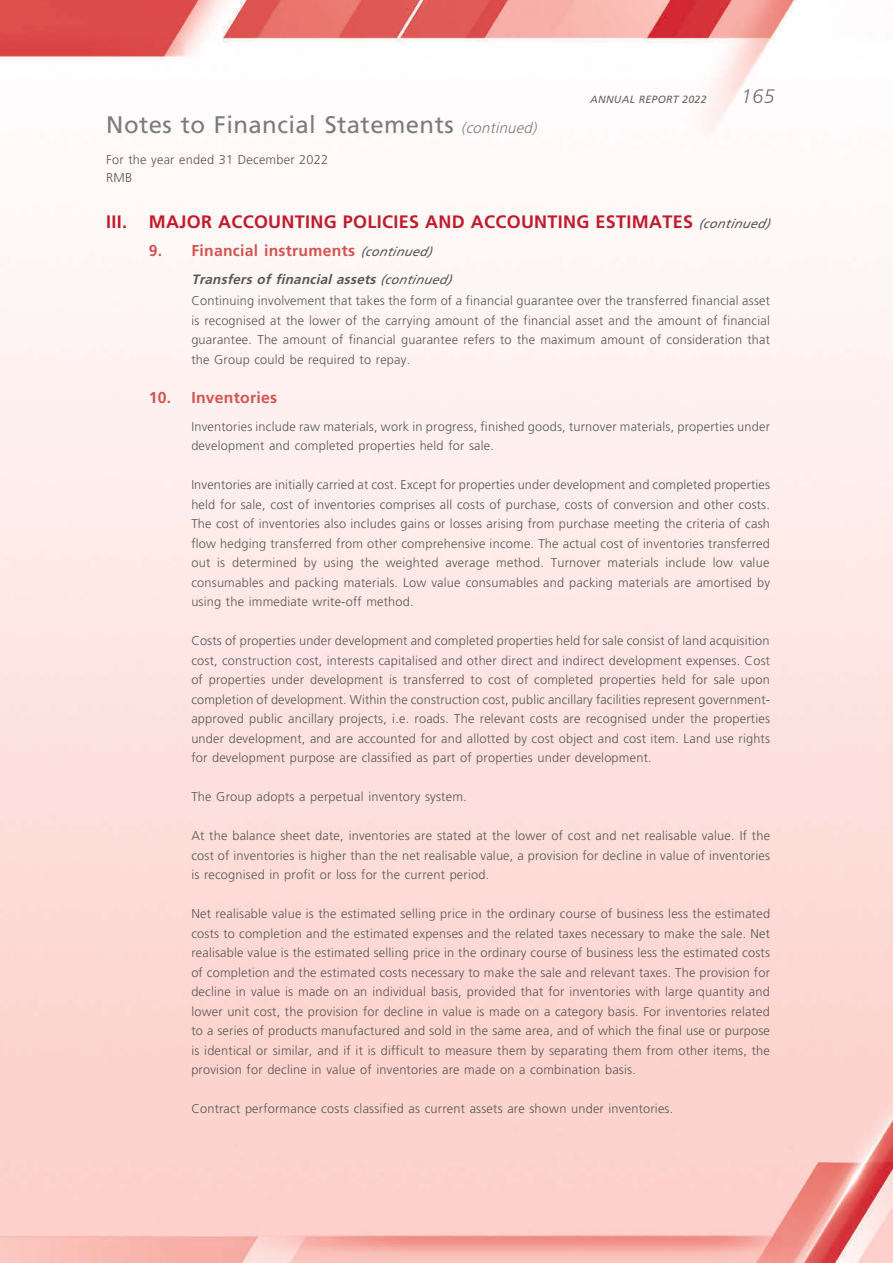
<style>
.page{position:relative;width:893px;height:1263px;background:#fff}
.page>*{position:absolute;margin:0;border:0;box-sizing:border-box;transform-origin:0 0}
.t1{font:24px "Frutiger LT Std";letter-spacing:.015em;color:#7c7b7b}
.t2{font:italic 300 19.5px "Frutiger LT Std";color:#6f6f6f}
.t3{font:700 18px "Frutiger LT Std";letter-spacing:.015em;color:#c11b2d}
.t4{font:700 15.75px "Frutiger LT Std";letter-spacing:.015em;color:#d35350}
.t5{font:italic 700 13.5px "Frutiger LT Std";color:#575756}
.t6{font:300 12.75px/19.5px "Frutiger LT Std";letter-spacing:.015em;color:#575756;text-align:justify}
.t7{font:italic 10.5px "Frutiger LT Std";letter-spacing:.03em;color:#636362}
.s1{font-weight:300;font-style:italic;font-size:15px}
.s2{font-weight:400;font-style:italic;font-size:12.75px;color:#575756}
.s3{font-weight:400;font-size:12.75px}
</style>
<div class="page">
<img style="left:0;top:0;width:893px;height:1263px">
<p class="t7" style="left:590px;top:94px;width:118px">ANNUAL REPORT 2022</p>
<h2 class="t2" style="left:741px;top:85px;width:35px">165</h2>
<h1 class="t1" style="left:106px;top:110px;width:436px">Notes to Financial Statements <span class="s1">(continued)</span></h1>
<p class="t6" style="left:106px;top:150px;width:224px;line-height:18px">For the year ended 31 December 2022<br>RMB</p>
<h3 class="t3" style="left:106px;top:211px;width:665px">III. MAJOR ACCOUNTING POLICIES AND ACCOUNTING ESTIMATES <span class="s2">(continued)</span></h3>
<p class="t4" style="left:149px;top:241px;width:284px">9. Financial instruments <span class="s2">(continued)</span></p>
<p class="t5" style="left:191px;top:271px;width:261px">Transfers of financial assets <span class="s3">(continued)</span></p>
<p class="t6" style="left:191px;top:291px;width:580px">Continuing involvement that takes the form of a financial guarantee over the transferred financial asset is recognised at the lower of the carrying amount of the financial asset and the amount of financial guarantee. The amount of financial guarantee refers to the maximum amount of consideration that the Group could be required to repay.</p>
<p class="t4" style="left:149px;top:388px;width:130px">10. Inventories</p>
<p class="t6" style="left:191px;top:417px;width:580px">Inventories include raw materials, work in progress, finished goods, turnover materials, properties under development and completed properties held for sale.</p>
<p class="t6" style="left:191px;top:475px;width:580px">Inventories are initially carried at cost. Except for properties under development and completed properties held for sale, cost of inventories comprises all costs of purchase, costs of conversion and other costs.<br>The cost of inventories also includes gains or losses arising from purchase meeting the criteria of cash flow hedging transferred from other comprehensive income. The actual cost of inventories transferred out is determined by using the weighted average method. Turnover materials include low value consumables and packing materials. Low value consumables and packing materials are amortised by using the immediate write-off method.</p>
<p class="t6" style="left:191px;top:631px;width:580px">Costs of properties under development and completed properties held for sale consist of land acquisition cost, construction cost, interests capitalised and other direct and indirect development expenses. Cost of properties under development is transferred to cost of completed properties held for sale upon completion of development. Within the construction cost, public ancillary facilities represent government&shy;approved public ancillary projects, i.e. roads. The relevant costs are recognised under the properties under development, and are accounted for and allotted by cost object and cost item. Land use rights for development purpose are classified as part of properties under development.</p>
<p class="t6" style="left:191px;top:787px;width:277px">The Group adopts a perpetual inventory system.</p>
<p class="t6" style="left:191px;top:826px;width:580px">At the balance sheet date, inventories are stated at the lower of cost and net realisable value. If the cost of inventories is higher than the net realisable value, a provision for decline in value of inventories is recognised in profit or loss for the current period.</p>
<p class="t6" style="left:191px;top:904px;width:580px">Net realisable value is the estimated selling price in the ordinary course of business less the estimated costs to completion and the estimated expenses and the related taxes necessary to make the sale. Net realisable value is the estimated selling price in the ordinary course of business less the estimated costs of completion and the estimated costs necessary to make the sale and relevant taxes. The provision for decline in value is made on an individual basis, provided that for inventories with large quantity and lower unit cost, the provision for decline in value is made on a category basis. For inventories related to a series of products manufactured and sold in the same area, and of which the final use or purpose is identical or similar, and if it is difficult to measure them by separating them from other items, the provision for decline in value of inventories are made on a combination basis.</p>
<p class="t6" style="left:191px;top:1099px;width:483px">Contract performance costs classified as current assets are shown under inventories.</p>
</div>
